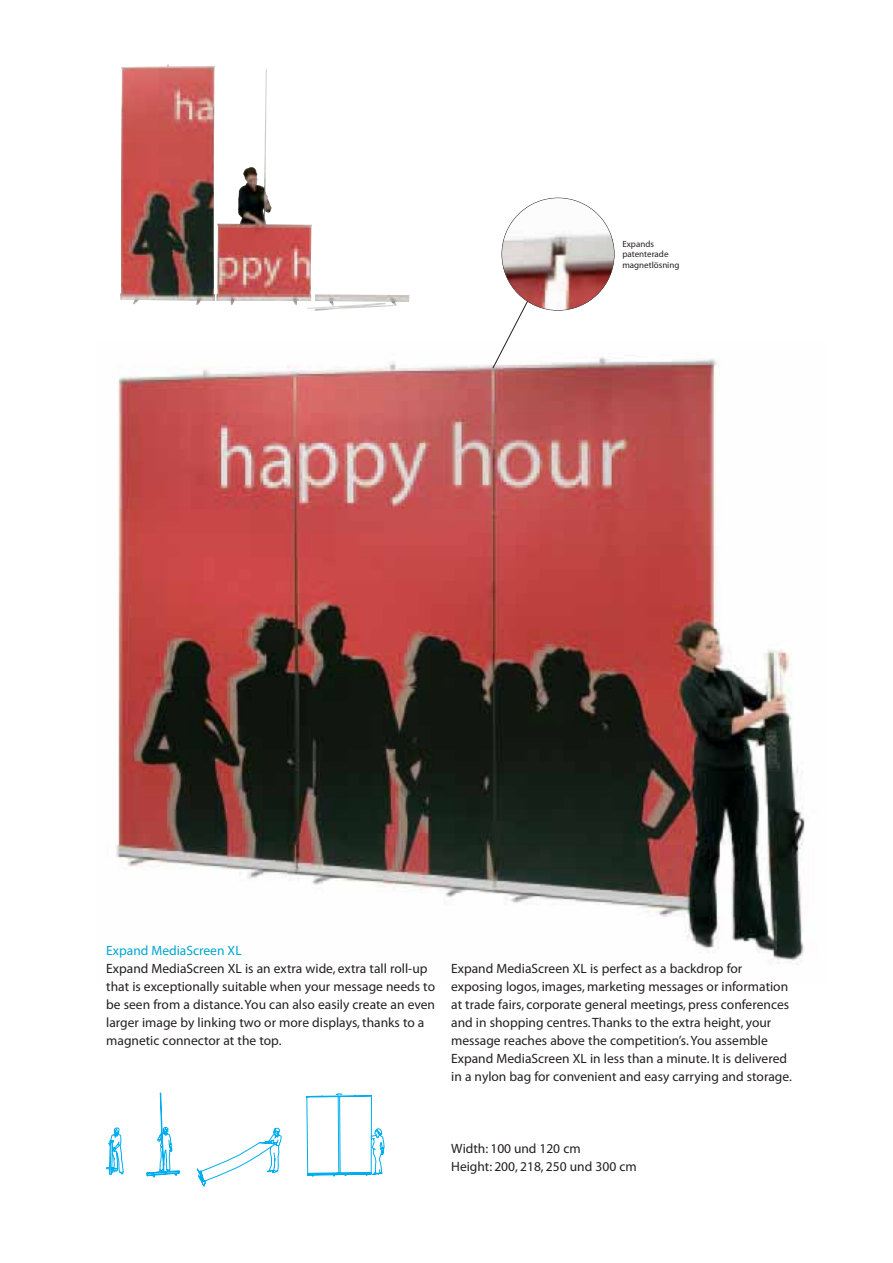
<style>
.page{position:relative;width:893px;height:1263px;background:#fff}
.page>*{position:absolute;margin:0;border:0;box-sizing:border-box;transform-origin:0 0}
.t1{font:13.5px/18px "Myriad MM 215 600";color:#231f20}
.t2{font:13.5px "Myriad MM 700 600";color:#00a6d2}
.t3{font:9px/10.8px "Myriad MM 215 600";color:#231f20}
</style>
<div class="page">
<img style="left:116px;top:357px;width:689px;height:608px">
<img style="left:120px;top:64px;width:146px;height:241px">
<svg style="left:492px;top:267px;width:61px;height:102px"></svg>
<img style="left:502px;top:198px;width:112px;height:112px;border-radius:56px">
<svg style="left:106px;top:1093px;width:74px;height:84px"></svg>
<svg style="left:197px;top:1093px;width:187px;height:93px"></svg>
<p class="t3" style="left:622px;top:238px;width:59px">Expands patenterade magnetlösning</p>
<p class="t2" style="left:106px;top:942px;width:137px">Expand MediaScreen XL</p>
<p class="t1" style="left:106px;top:959px;width:330px">Expand MediaScreen XL is an extra wide, extra tall roll-up that is exceptionally suitable when your message needs to be seen from a distance.You can also easily create an even larger image by linking two or more displays, thanks to a magnetic connector at the top.</p>
<p class="t1" style="left:451px;top:959px;width:342px">Expand MediaScreen XL is perfect as a backdrop for exposing logos, images, marketing messages or information at trade fairs, corporate general meetings, press conferences and in shopping centres.Thanks to the extra height, your message reaches above the competition’s.You assemble Expand MediaScreen XL in less than a minute. It is delivered in a nylon bag for convenient and easy carrying and storage.</p>
<p class="t1" style="left:451px;top:1139px;width:187px">Width: 100 und 120 cm<br>Height: 200, 218, 250 und 300 cm</p>
</div>
